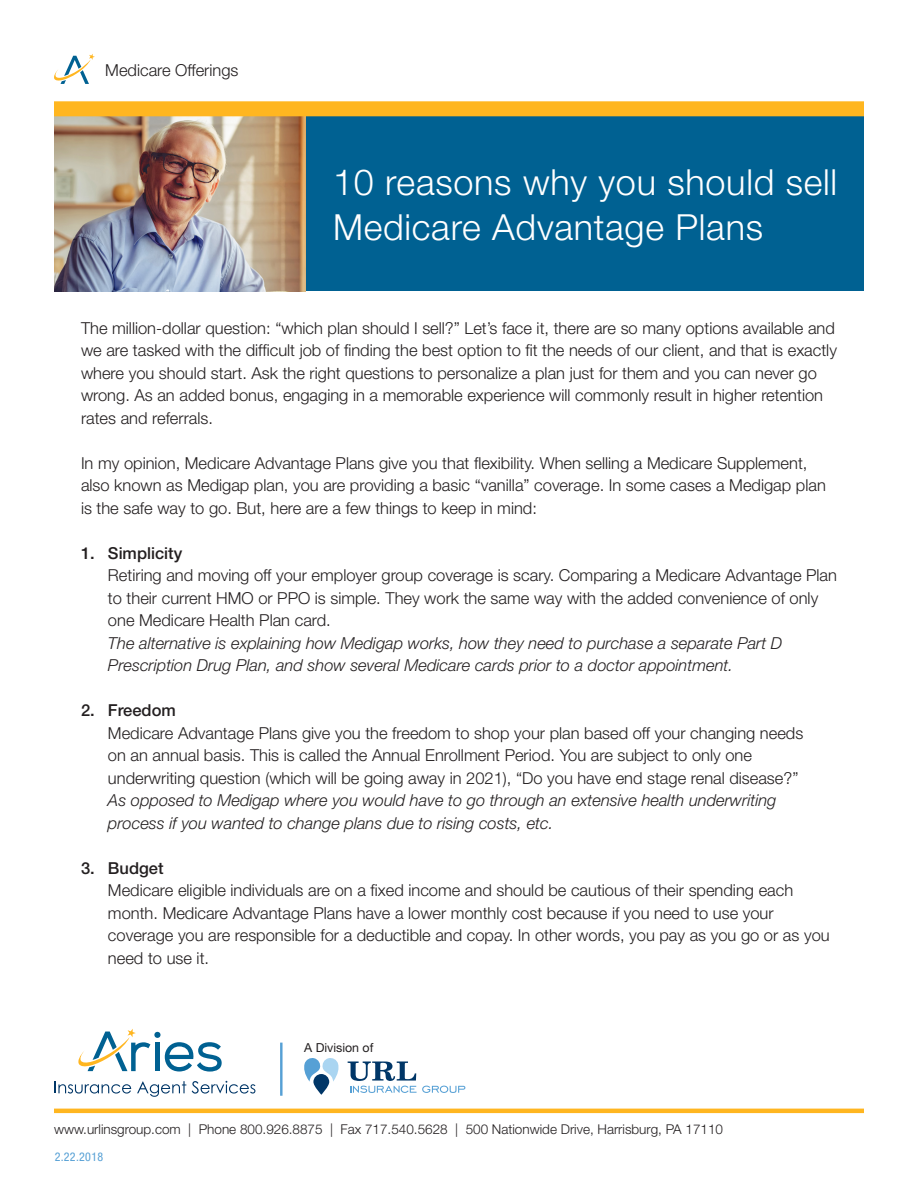
<style>
.page{position:relative;width:918px;height:1188px;background:#fff}
.page>*{position:absolute;margin:0;border:0;box-sizing:border-box;transform-origin:0 0}
.t1{font:300 36px/45px "Helvetica Neue";letter-spacing:.02em;color:#fff}
.t2{font:300 16.5px/22.5px "Helvetica Neue";color:#231f20}
.t3{font:italic 300 16.5px/22.5px "Helvetica Neue";color:#231f20}
.t4{font:500 16.5px "Helvetica Neue";color:#231f20}
.t5{font:300 13.5px "Helvetica Neue";color:#231f20}
.t6{font:12.45px "Helvetica Neue";color:#231f20}
.t7{font:condensed 12px "Helvetica Neue";letter-spacing:.025em;color:#56a0d5}
</style>
<div class="page">
<div style="left:306px;top:116px;width:558px;height:175px;background:#006192"></div>
<div style="left:155px;top:1043px;width:5px;height:28px;background:#006192"></div>
<div style="left:154px;top:1032px;width:7px;height:6px;background:#006192;border-radius:50%"></div>
<svg style="left:165px;top:1042px;width:57px;height:30px"></svg>
<svg style="left:55px;top:1081px;width:76px;height:13px"></svg>
<svg style="left:137px;top:1081px;width:49px;height:16px"></svg>
<svg style="left:192px;top:1081px;width:63px;height:13px"></svg>
<svg style="left:78px;top:1029px;width:72px;height:42px"></svg>
<hr style="left:280px;top:1043px;width:3px;height:53px;background:#56a0d5">
<svg style="left:304px;top:1058px;width:35px;height:24px"></svg>
<svg style="left:313px;top:1074px;width:16px;height:21px"></svg>
<svg style="left:348px;top:1061px;width:117px;height:32px"></svg>
<img style="left:54px;top:116px;width:252px;height:175px">
<hr style="left:54px;top:1109px;width:810px;height:4px;background:#ffb620">
<div style="left:54px;top:101px;width:810px;height:15px;background:#ffb620"></div>
<svg style="left:54px;top:54px;width:41px;height:30px"></svg>
<p class="t2" style="left:105px;top:58px;width:135px">Medicare Offerings</p>
<p class="t1" style="left:333px;top:159px;width:506px">10 reasons why you should sell<br>Medicare Advantage Plans</p>
<p class="t2" style="left:81px;top:317px;width:758px">The million-dollar question: “which plan should I sell?” Let’s face it, there are so many options available and we are tasked with the difficult job of finding the best option to fit the needs of our client, and that is exactly where you should start. Ask the right questions to personalize a plan just for them and you can never go wrong. As an added bonus, engaging in a memorable experience will commonly result in higher retention rates and referrals.</p>
<p class="t2" style="left:81px;top:452px;width:746px">In my opinion, Medicare Advantage Plans give you that flexibility. When selling a Medicare Supplement, also known as Medigap plan, you are providing a basic “vanilla” coverage. In some cases a Medigap plan is the safe way to go. But, here are a few things to keep in mind:</p>
<p class="t4" style="left:81px;top:543px;width:103px">1. Simplicity</p>
<p class="t2" style="left:108px;top:564px;width:731px">Retiring and moving off your employer group coverage is scary. Comparing a Medicare Advantage Plan to their current HMO or PPO is simple. They work the same way with the added convenience of only one Medicare Health Plan card.</p>
<p class="t3" style="left:108px;top:632px;width:676px">The alternative is explaining how Medigap works, how they need to purchase a separate Part D<br>Prescription Drug Plan, and show several Medicare cards prior to a doctor appointment.</p>
<p class="t4" style="left:81px;top:701px;width:96px">2. Freedom</p>
<p class="t2" style="left:108px;top:722px;width:697px">Medicare Advantage Plans give you the freedom to shop your plan based off your changing needs on an annual basis. This is called the Annual Enrollment Period. You are subject to only one underwriting question (which will be going away in 2021), “Do you have end stage renal disease?”</p>
<p class="t3" style="left:108px;top:789px;width:670px">As opposed to Medigap where you would have to go through an extensive health underwriting process if you wanted to change plans due to rising costs, etc.</p>
<p class="t4" style="left:81px;top:858px;width:84px">3. Budget</p>
<p class="t2" style="left:108px;top:879px;width:723px">Medicare eligible individuals are on a fixed income and should be cautious of their spending each month. Medicare Advantage Plans have a lower monthly cost because if you need to use your coverage you are responsible for a deductible and copay. In other words, you pay as you go or as you need to use it.</p>
<p class="t6" style="left:304px;top:1040px;width:71px">A Division of</p>
<p class="t5" style="left:54px;top:1121px;width:671px">www.urlinsgroup.com | Phone 800.926.8875 | Fax 717.540.5628 | 500 Nationwide Drive, Harrisburg, PA 17110</p>
<p class="t7" style="left:55px;top:1150px;width:50px">2.22.2018</p>
</div>
